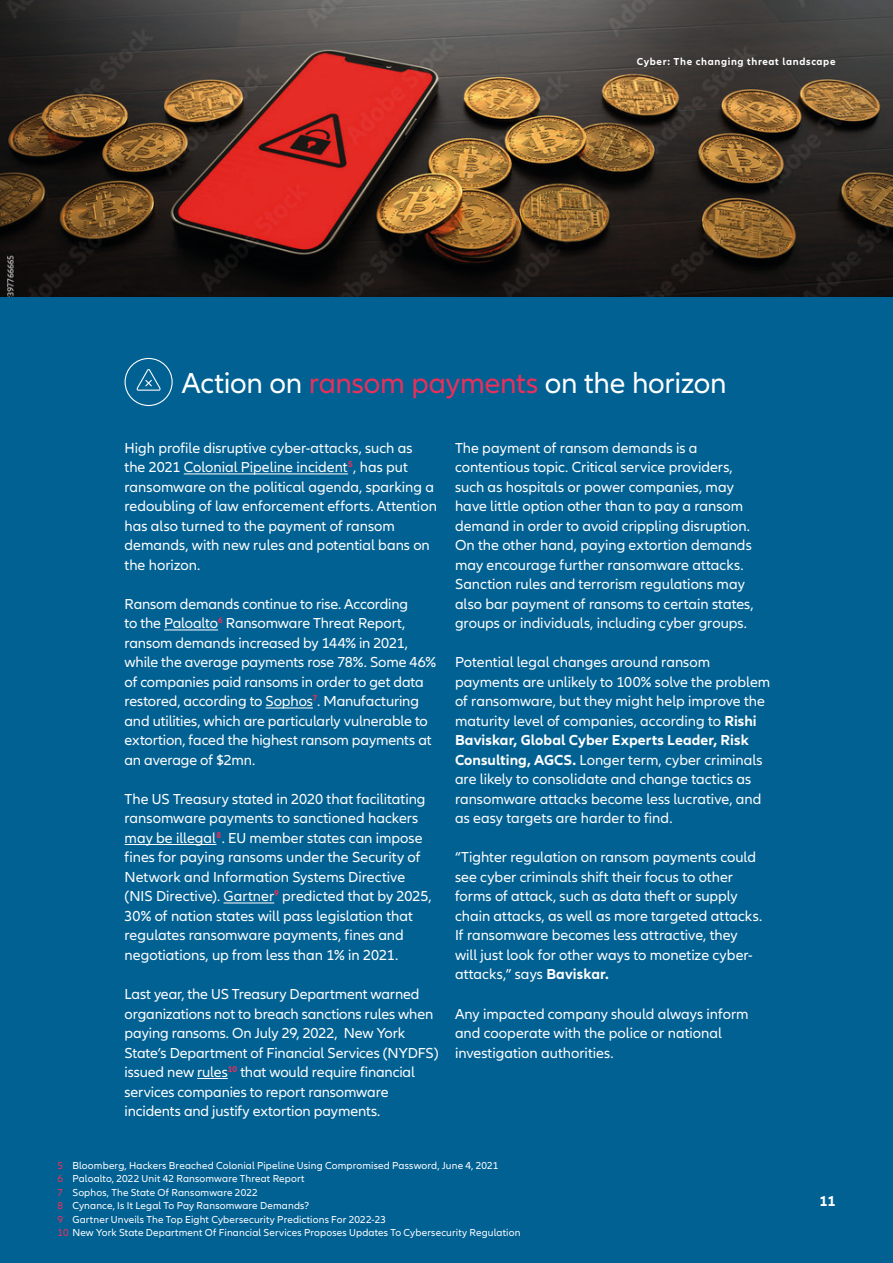
<style>
.page{position:relative;width:893px;height:1263px;background:#fff}
.page>*{position:absolute;margin:0;border:0;box-sizing:border-box;transform-origin:0 0}
.Subheadline___CTA_15{font:30px "Allianz Neo";letter-spacing:-.01em;color:#fff}
.Copy_10_13pt{font:15px/19.5px "Allianz Neo";color:#fff}
.t1{font:700 15px "Allianz Neo";color:#fff}
.Caption_Footer_7_9pt{font:10.5px "Allianz Neo";letter-spacing:.015em;color:#fff}
.t2{font:700 10.5px "Allianz Neo";letter-spacing:.06em;color:#fff}
.s1{color:#e7305c}
.s2{font-weight:700}
</style>
<div class="page">
<div style="left:0;top:289px;width:893px;height:974px;background:#026193"></div>
<img style="left:0;top:0;width:893px;height:297px">
<svg style="left:137px;top:369px;width:24px;height:22px"></svg>
<div style="left:125px;top:358px;width:48px;height:48px;border:1px solid #fff;border-radius:50%"></div>
<hr style="left:184px;top:473px;width:164px;height:1px;background:#fff">
<hr style="left:164px;top:629px;width:54px;height:1px;background:#fff">
<hr style="left:266px;top:707px;width:47px;height:1px;background:#fff">
<hr style="left:125px;top:844px;width:91px;height:1px;background:#fff">
<hr style="left:224px;top:902px;width:50px;height:1px;background:#fff">
<hr style="left:197px;top:1078px;width:31px;height:1px;background:#fff">
<p class="t2" style="left:637px;top:56px;width:200px">Cyber: The changing threat landscape</p>
<p class="Subheadline___CTA_15" style="left:182px;top:366px;width:546px">Action on <span class="s1">ransom payments</span> on the horizon</p>
<p class="Copy_10_13pt" style="left:125px;top:439px;width:314px">High profile disruptive cyber-attacks, such as the 2021 Colonial Pipeline incident<sup>5</sup>, has put ransomware on the political agenda, sparking a redoubling of law enforcement efforts. Attention has also turned to the payment of ransom demands, with new rules and potential bans on the horizon.</p>
<p class="Copy_10_13pt" style="left:125px;top:595px;width:313px">Ransom demands continue to rise. According<br>to the Paloalto<sup>6</sup> Ransomware Threat Report, ransom demands increased by 144% in 2021, while the average payments rose 78%. Some 46% of companies paid ransoms in order to get data restored, according to Sophos<sup>7</sup>. Manufacturing and utilities, which are particularly vulnerable to extortion, faced the highest ransom payments at an average of $2mn.</p>
<p class="Copy_10_13pt" style="left:125px;top:790px;width:309px">The US Treasury stated in 2020 that facilitating ransomware payments to sanctioned hackers may be illegal<sup>8</sup>. EU member states can impose fines for paying ransoms under the Security of Network and Information Systems Directive (NIS Directive). Gartner<sup>9</sup> predicted that by 2025, 30% of nation states will pass legislation that regulates ransomware payments, fines and negotiations, up from less than 1% in 2021.</p>
<p class="Copy_10_13pt" style="left:125px;top:985px;width:316px">Last year, the US Treasury Department warned organizations not to breach sanctions rules when paying ransoms. On July 29, 2022, New York State’s Department of Financial Services (NYDFS) issued new rules<sup>10</sup> that would require financial services companies to report ransomware incidents and justify extortion payments.</p>
<p class="Copy_10_13pt" style="left:455px;top:439px;width:300px">The payment of ransom demands is a contentious topic. Critical service providers, such as hospitals or power companies, may have little option other than to pay a ransom demand in order to avoid crippling disruption.<br>On the other hand, paying extortion demands may encourage further ransomware attacks.<br>Sanction rules and terrorism regulations may also bar payment of ransoms to certain states, groups or individuals, including cyber groups.</p>
<p class="Copy_10_13pt" style="left:455px;top:653px;width:317px">Potential legal changes around ransom payments are unlikely to 100% solve the problem of ransomware, but they might help improve the maturity level of companies, according to <span class="s2">Rishi Baviskar, Global Cyber Experts Leader, Risk Consulting, AGCS.</span> Longer term, cyber criminals are likely to consolidate and change tactics as ransomware attacks become less lucrative, and as easy targets are harder to find.</p>
<p class="Copy_10_13pt" style="left:455px;top:848px;width:309px">“Tighter regulation on ransom payments could see cyber criminals shift their focus to other forms of attack, such as data theft or supply chain attacks, as well as more targeted attacks.<br>If ransomware becomes less attractive, they will just look for other ways to monetize cyber&shy;attacks,” says <span class="s2">Baviskar.</span></p>
<p class="Copy_10_13pt" style="left:455px;top:1004px;width:295px">Any impacted company should always inform and cooperate with the police or national investigation authorities.</p>
<p class="Caption_Footer_7_9pt" style="left:57px;top:1159px;width:442px"><span class="s1">5</span> Bloomberg, Hackers Breached Colonial Pipeline Using Compromised Password, June 4, 2021</p>
<p class="Caption_Footer_7_9pt" style="left:57px;top:1173px;width:249px"><span class="s1">6</span> Paloalto, 2022 Unit 42 Ransomware Threat Report</p>
<p class="Caption_Footer_7_9pt" style="left:57px;top:1186px;width:202px"><span class="s1">7</span> Sophos, The State Of Ransomware 2022</p>
<p class="Caption_Footer_7_9pt" style="left:57px;top:1200px;width:253px"><span class="s1">8</span> Cynance, Is It Legal To Pay Ransomware Demands?</p>
<p class="Caption_Footer_7_9pt" style="left:57px;top:1213px;width:330px"><span class="s1">9</span> Gartner Unveils The Top Eight Cybersecurity Predictions For 2022-23</p>
<p class="Caption_Footer_7_9pt" style="left:57px;top:1227px;width:464px"><span class="s1">10</span> New York State Department Of Financial Services Proposes Updates To Cybersecurity Regulation</p>
<p class="t1" style="left:819px;top:1192px;width:18px">11</p>
</div>
